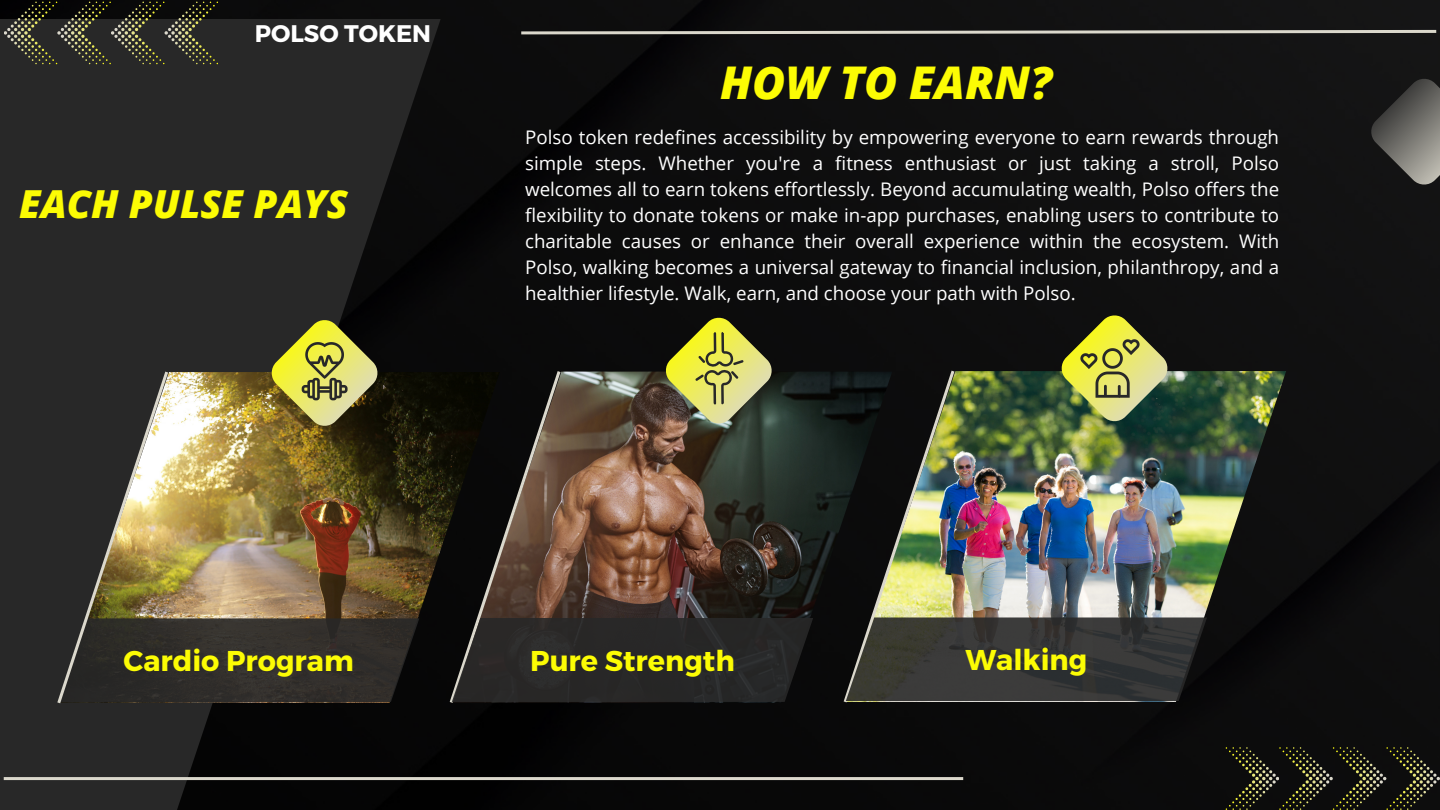
<style>
.page{position:relative;width:1440px;height:810px;background:#0e0e0e}
.page>*{position:absolute;margin:0;border:0;box-sizing:border-box;transform-origin:0 0}
.t1{font:italic 800 45.1px "Open Sans";color:#fcfc04}
.t2{font:italic 800 38.6px "Open Sans";color:#fcfc04}
.t3{font:700 28.6px "Montserrat";color:#fcfc04}
.t4{font:700 24px "Montserrat";color:#fff}
.t5{font:18.7px/26.1px "Open Sans";color:#fff;text-align:justify}
</style>
<div class="page">
<svg style="left:0;top:19px;width:441px;height:791px;background:#202020"></svg>
<svg style="left:518px;top:28px;width:921px;height:8px;background:#5b5a56"></svg>
<svg style="left:4px;top:2px;width:214px;height:62px;background:#343329"></svg>
<hr style="left:4px;top:777px;width:959px;height:3px;background:#dbd8cc">
<svg style="left:1226px;top:747px;width:214px;height:63px;background:#232318"></svg>
<img style="left:419px;top:372px;width:28px;height:331px">
<img style="left:813px;top:372px;width:28px;height:330px">
<img style="left:1207px;top:371px;width:79px;height:331px">
<svg style="left:1370px;top:77px;width:70px;height:109px;background:#51514d"></svg>
<img style="left:55px;top:319px;width:364px;height:388px">
<img style="left:841px;top:314px;width:366px;height:392px">
<svg style="left:447px;top:316px;width:366px;height:390px;background:#41382c"></svg>
<p class="t4" style="left:255px;top:18px;width:178px">POLSO TOKEN</p>
<p class="t2" style="left:19px;top:176px;width:330px">EACH PULSE PAYS</p>
<p class="t1" style="left:720px;top:50px;width:334px">HOW TO EARN?</p>
<p class="t5" style="left:525px;top:123px;width:756px">Polso token redefines accessibility by empowering everyone to earn rewards through simple steps. Whether you're a fitness enthusiast or just taking a stroll, Polso welcomes all to earn tokens effortlessly. Beyond accumulating wealth, Polso offers the flexibility to donate tokens or make in-app purchases, enabling users to contribute to charitable causes or enhance their overall experience within the ecosystem. With Polso, walking becomes a universal gateway to financial inclusion, philanthropy, and a healthier lifestyle. Walk, earn, and choose your path with Polso.</p>
<p class="t3" style="left:124px;top:643px;width:232px">Cardio Program</p>
<p class="t3" style="left:530px;top:642px;width:206px">Pure Strength</p>
<p class="t3" style="left:965px;top:642px;width:124px">Walking</p>
</div>
